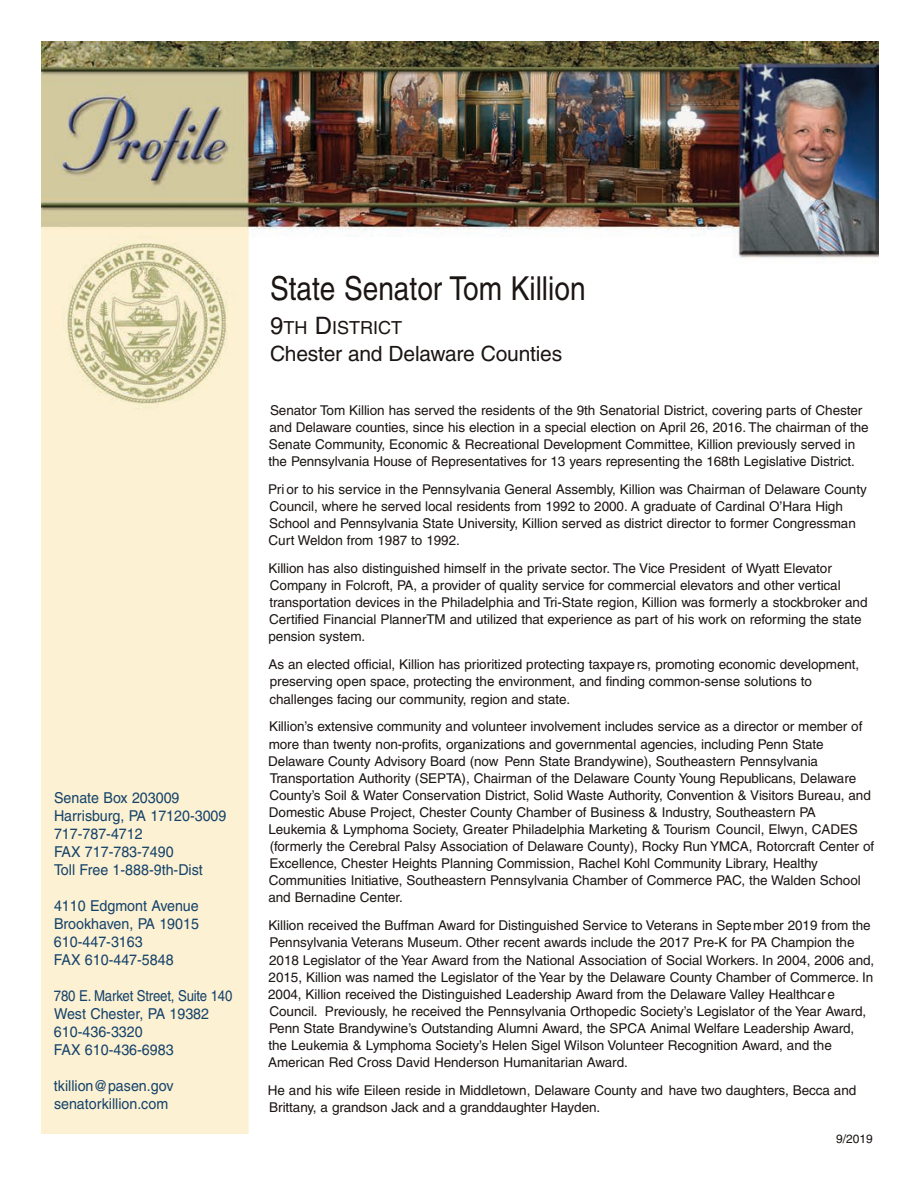
<style>
.page{position:relative;width:918px;height:1188px;background:#fff}
.page>*{position:absolute;margin:0;border:0;box-sizing:border-box;transform-origin:0 0}
.t1{font:33px "Helvetica";color:#1b1513;scale:.85 1}
.t2{font:21px "Helvetica";letter-spacing:-.01em;color:#1b1513}
.t3{font:18px "Helvetica";color:#1b1513}
.t4{font:15px/18px "Helvetica";color:#14426b;scale:.95 1}
.t5{font:15px/18px "Helvetica";color:#14426b;scale:.88 1}
.t6{font:13.5px/17.1px "Helvetica";letter-spacing:-.005em;color:#1b1513}
.t7{font:12px "Helvetica";color:#1b1513}
.s1{font-size:24px}
</style>
<div class="page">
<img style="left:41px;top:41px;width:837px;height:1093px">
<p class="t4" style="left:54px;top:791px;width:183px">Senate Box 203009<br>Harrisburg, PA 17120-3009<br>717-787-4712<br>FAX 717-783-7490<br>Toll Free 1-888-9th-Dist</p>
<p class="t4" style="left:54px;top:899px;width:154px">4110 Edgmont Avenue<br>Brookhaven, PA 19015<br>610-447-3163<br>FAX 610-447-5848</p>
<p class="t5" style="left:54px;top:989px;width:204px">780 E. Market Street, Suite 140<br>West Chester, PA 19382<br>610-436-3320<br>FAX 610-436-6983</p>
<p class="t4" style="left:54px;top:1079px;width:127px">tkillion@pasen.gov senatorkillion.com</p>
<h1 class="t1" style="left:270px;top:277px;width:373px">State Senator Tom Killion</h1>
<h3 class="t3" style="left:270px;top:321px;width:134px"><span class="s1">9</span>TH <span class="s1">D</span>ISTRICT</h3>
<h2 class="t2" style="left:270px;top:346px;width:294px">Chester and Delaware Counties</h2>
<p class="t6" style="left:269px;top:403px;width:602px">Senator Tom Killion has served the residents of the 9th Senatorial District, covering parts of Chester and Delaware counties, since his election in a special election on April 26, 2016. The chairman of the Senate Community, Economic &amp; Recreational Development Committee, Killion previously served in the Pennsylvania House of Representatives for 13 years representing the 168th Legislative District.</p>
<p class="t6" style="left:268px;top:482px;width:600px">Pri or to his service in the Pennsylvania General Assembly, Killion was Chairman of Delaware County Council, where he served local residents from 1992 to 2000. A graduate of Cardinal O’Hara High School and Pennsylvania State University, Killion served as district director to former Congressman Curt Weldon from 1987 to 1992.</p>
<p class="t6" style="left:268px;top:561px;width:601px">Killion has also distinguished himself in the private sector. The Vice President of Wyatt Elevator Company in Folcroft, PA, a provider of quality service for commercial elevators and other vertical transportation devices in the Philadelphia and Tri-State region, Killion was formerly a stockbroker and Certified Financial PlannerTM and utilized that experience as part of his work on reforming the state pension system.</p>
<p class="t6" style="left:268px;top:657px;width:592px">As an elected official, Killion has prioritized protecting taxpayers, promoting economic development, preserving open space, protecting the environment, and finding common-sense solutions to challenges facing our community, region and state.</p>
<p class="t6" style="left:268px;top:719px;width:608px">Killion’s extensive community and volunteer involvement includes service as a director or member of more than twenty non-profits, organizations and governmental agencies, including Penn State Delaware County Advisory Board (now Penn State Brandywine), Southeastern Pennsylvania Transportation Authority (SEPTA), Chairman of the Delaware County Young Republicans, Delaware County’s Soil &amp; Water Conservation District, Solid Waste Authority, Convention &amp; Visitors Bureau, and Domestic Abuse Project, Chester County Chamber of Business &amp; Industry, Southeastern PA Leukemia &amp; Lymphoma Society, Greater Philadelphia Marketing &amp; Tourism Council, Elwyn, CADES (formerly the Cerebral Palsy Association of Delaware County), Rocky Run YMCA, Rotorcraft Center of Excellence, Chester Heights Planning Commission, Rachel Kohl Community Library, Healthy Communities Initiative, Southeastern Pennsylvania Chamber of Commerce PAC, the Walden School and Bernadine Center.</p>
<p class="t6" style="left:268px;top:918px;width:608px">Killion received the Buffman Award for Distinguished Service to Veterans in September 2019 from the Pennsylvania Veterans Museum. Other recent awards include the 2017 Pre-K for PA Champion the 2018 Legislator of the Year Award from the National Association of Social Workers. In 2004, 2006 and, 2015, Killion was named the Legislator of the Year by the Delaware County Chamber of Commerce. In 2004, Killion received the Distinguished Leadership Award from the Delaware Valley Healthcare Council. Previously, he received the Pennsylvania Orthopedic Society’s Legislator of the Year Award, Penn State Brandywine’s Outstanding Alumni Award, the SPCA Animal Welfare Leadership Award, the Leukemia &amp; Lymphoma Society’s Helen Sigel Wilson Volunteer Recognition Award, and the American Red Cross David Henderson Humanitarian Award.</p>
<p class="t6" style="left:268px;top:1083px;width:590px">He and his wife Eileen reside in Middletown, Delaware County and have two daughters, Becca and<br>Brittany, a grandson Jack and a granddaughter Hayden.</p>
<p class="t7" style="left:836px;top:1134px;width:38px">9/2019</p>
</div>
